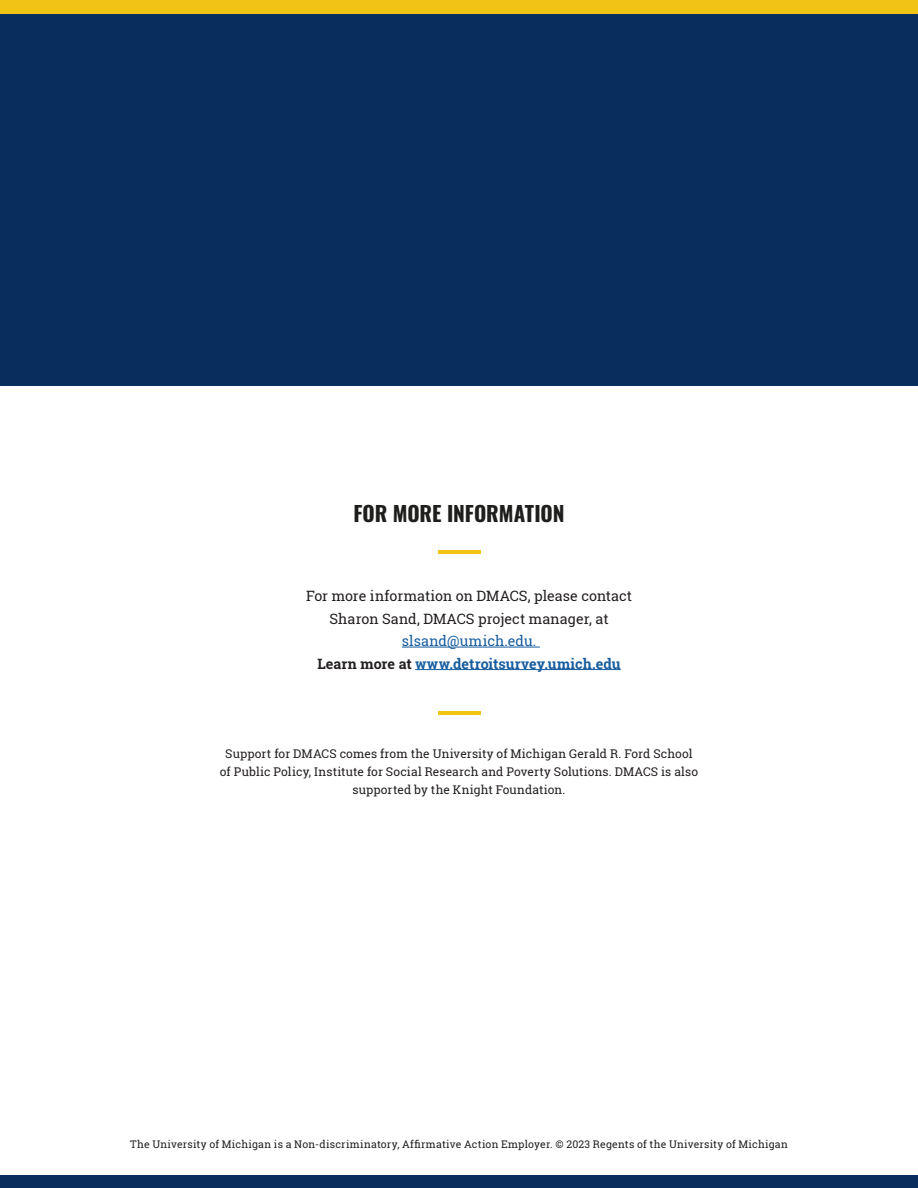
<style>
.page{position:relative;width:918px;height:1188px;background:#fff}
.page>*{position:absolute;margin:0;border:0;box-sizing:border-box;transform-origin:0 0}
.t1{font:21px "Oswald";letter-spacing:-.005em;color:#1e1e1d}
.t2{font:14.25px/22.5px "Roboto Slab";color:#231f20;text-align:center}
.t3{font:700 14.25px "Roboto Slab";color:#175d9e}
.t4{font:14.25px "Roboto Slab";letter-spacing:.01em;color:#175d9e}
.t5{font:12px/18px "Roboto Slab";letter-spacing:.01em;color:#231f20;text-align:center}
.t6{font:10.5px "Roboto Slab";letter-spacing:.02em;color:#231f20}
.s1{color:#231f20}
</style>
<div class="page">
<div style="left:0;top:0;width:918px;height:385px;background:#082e5e"></div>
<hr style="left:402px;top:647px;width:138px;height:1px;background:#175d9e">
<hr style="left:415px;top:669px;width:206px;height:1px;background:#175d9e">
<div style="left:0;top:0;width:918px;height:14px;background:#f1c315"></div>
<div style="left:0;top:1175px;width:918px;height:13px;background:#082e5e"></div>
<hr style="left:438px;top:551px;width:42px;height:3px;background:#f1c315">
<hr style="left:438px;top:712px;width:43px;height:3px;background:#f1c315">
<h1 class="t1" style="left:353px;top:494px;width:213px">FOR MORE INFORMATION</h1>
<p class="t2" style="left:306px;top:584px;width:328px">For more information on DMACS, please contact<br>Sharon Sand, DMACS project manager, at</p>
<p class="t4" style="left:402px;top:631px;width:136px">slsand@umich.edu.</p>
<p class="t3" style="left:317px;top:654px;width:305px"><span class="s1">Learn more at</span> www.detroitsurvey.umich.edu</p>
<p class="t5" style="left:220px;top:745px;width:480px">Support for DMACS comes from the University of Michigan Gerald R. Ford School of Public Policy, Institute for Social Research and Poverty Solutions. DMACS is also supported by the Knight Foundation.</p>
<p class="t6" style="left:130px;top:1136px;width:659px">The University of Michigan is a Non-discriminatory, Affirmative Action Employer. © 2023 Regents of the University of Michigan</p>
</div>
